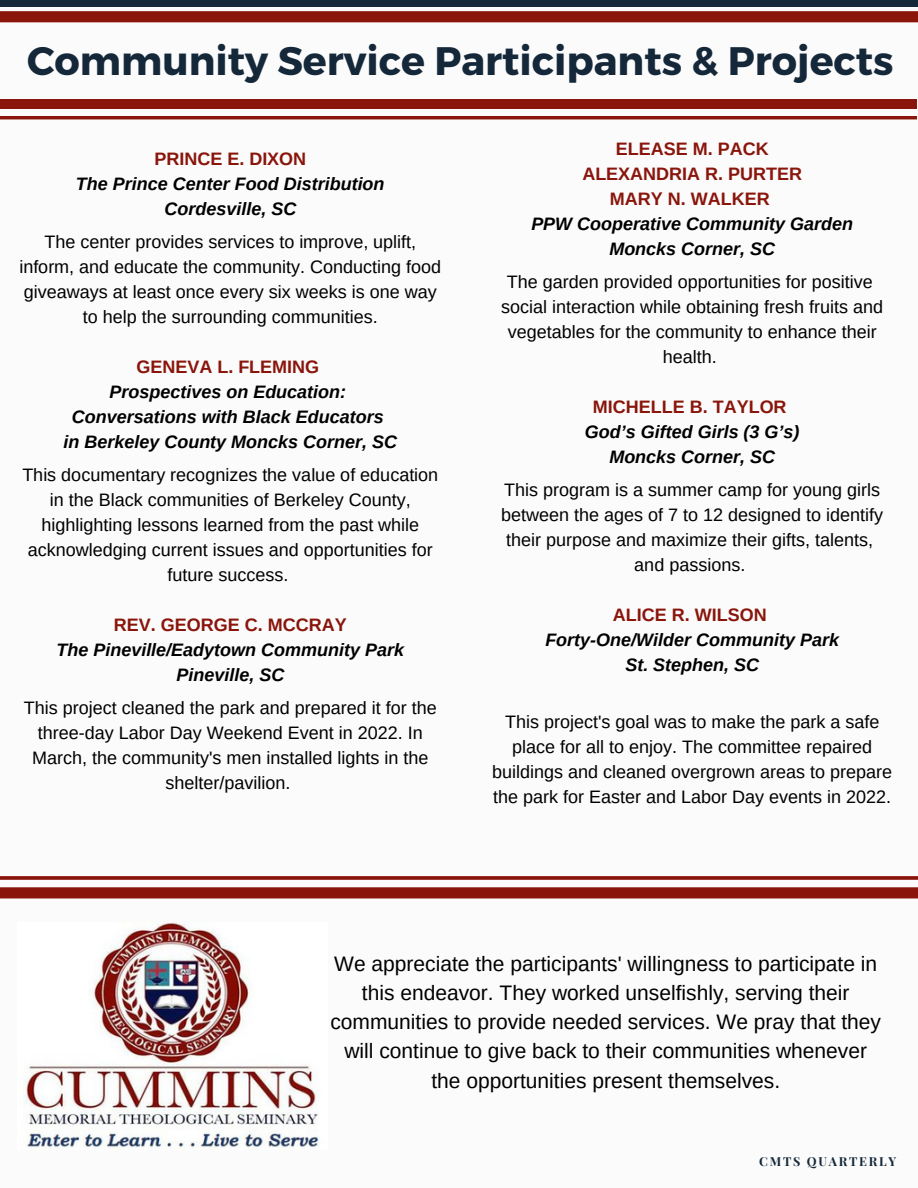
<style>
.page{position:relative;width:918px;height:1188px;background:#fbfbfb}
.page>*{position:absolute;margin:0;border:0;box-sizing:border-box;transform-origin:0 0}
.t1{font:700 39.75px "Montserrat";color:#15283a}
.t2{font:21px/29.2px "Arimo";color:#000;text-align:center}
.t3{font:18px/25px "Arimo";color:#000;text-align:center}
.t4{font:italic 700 18px "Arimo";color:#000}
.t5{font:700 18px "Arimo";color:#89150b}
.t6{font:700 12.45px "Playfair Display";letter-spacing:.14em;color:#15283a}
</style>
<div class="page">
<svg style="left:0;top:11px;width:918px;height:11px;background:#8a180e"></svg>
<div style="left:0;top:0;width:918px;height:7px;background:#15283a"></div>
<svg style="left:0;top:876px;width:918px;height:22px"></svg>
<img style="left:25px;top:922px;width:294px;height:226px">
<svg style="left:0;top:99px;width:917px;height:20px"></svg>
<p class="t1" style="left:27px;top:35px;width:868px">Community Service Participants &amp; Projects</p>
<p class="t5" style="left:154px;top:149px;width:153px">PRINCE E. DIXON</p>
<p class="t4" style="left:76px;top:174px;width:310px">The Prince Center Food Distribution</p>
<p class="t4" style="left:164px;top:199px;width:133px">Cordesville, SC</p>
<p class="t3" style="left:19px;top:230px;width:423px">The center provides services to improve, uplift, inform, and educate the community. Conducting food giveaways at least once every six weeks is one way to help the surrounding communities.</p>
<p class="t5" style="left:136px;top:357px;width:184px">GENEVA L. FLEMING</p>
<p class="t4" style="left:109px;top:382px;width:238px">Prospectives on Education:</p>
<p class="t4" style="left:72px;top:407px;width:313px">Conversations with Black Educators</p>
<p class="t4" style="left:63px;top:432px;width:335px">in Berkeley County Moncks Corner, SC</p>
<p class="t3" style="left:22px;top:463px;width:417px">This documentary recognizes the value of education in the Black communities of Berkeley County, highlighting lessons learned from the past while acknowledging current issues and opportunities for future success.</p>
<p class="t5" style="left:114px;top:615px;width:234px">REV. GEORGE C. MCCRAY</p>
<p class="t4" style="left:56px;top:640px;width:349px">The Pineville/Eadytown Community Park</p>
<p class="t4" style="left:176px;top:665px;width:109px">Pineville, SC</p>
<p class="t3" style="left:24px;top:696px;width:414px">This project cleaned the park and prepared it for the three-day Labor Day Weekend Event in 2022. In March, the community's men installed lights in the shelter/pavilion.</p>
<p class="t5" style="left:616px;top:139px;width:154px">ELEASE M. PACK</p>
<p class="t5" style="left:582px;top:164px;width:221px">ALEXANDRIA R. PURTER</p>
<p class="t5" style="left:610px;top:189px;width:161px">MARY N. WALKER</p>
<p class="t4" style="left:531px;top:214px;width:323px">PPW Cooperative Community Garden</p>
<p class="t4" style="left:609px;top:239px;width:167px">Moncks Corner, SC</p>
<p class="t3" style="left:507px;top:269px;width:367px">The garden provided opportunities for positive</p>
<p class="t3" style="left:501px;top:294px;width:383px">social interaction while obtaining fresh fruits and vegetables for the community to enhance their health.</p>
<p class="t5" style="left:593px;top:397px;width:195px">MICHELLE B. TAYLOR</p>
<p class="t4" style="left:585px;top:422px;width:216px">God’s Gifted Girls (3 G’s)</p>
<p class="t4" style="left:609px;top:447px;width:167px">Moncks Corner, SC</p>
<p class="t3" style="left:501px;top:477px;width:383px;text-align:left">This program is a summer camp for young girls between the ages of 7 to 12 designed to identify their purpose and maximize their gifts, talents,</p>
<p class="t3" style="left:634px;top:552px;width:113px">and passions.</p>
<p class="t5" style="left:613px;top:605px;width:155px">ALICE R. WILSON</p>
<p class="t4" style="left:545px;top:630px;width:295px">Forty-One/Wilder Community Park</p>
<p class="t4" style="left:625px;top:655px;width:135px">St. Stephen, SC</p>
<p class="t3" style="left:492px;top:709px;width:402px">This project's goal was to make the park a safe place for all to enjoy. The committee repaired buildings and cleaned overgrown areas to prepare the park for Easter and Labor Day events in 2022.</p>
<p class="t2" style="left:330px;top:949px;width:552px">We appreciate the participants' willingness to participate in this endeavor. They worked unselfishly, serving their communities to provide needed services. We pray that they will continue to give back to their communities whenever the opportunities present themselves.</p>
<p class="t6" style="left:759px;top:1153px;width:139px">CMTS QUARTERLY</p>
</div>
